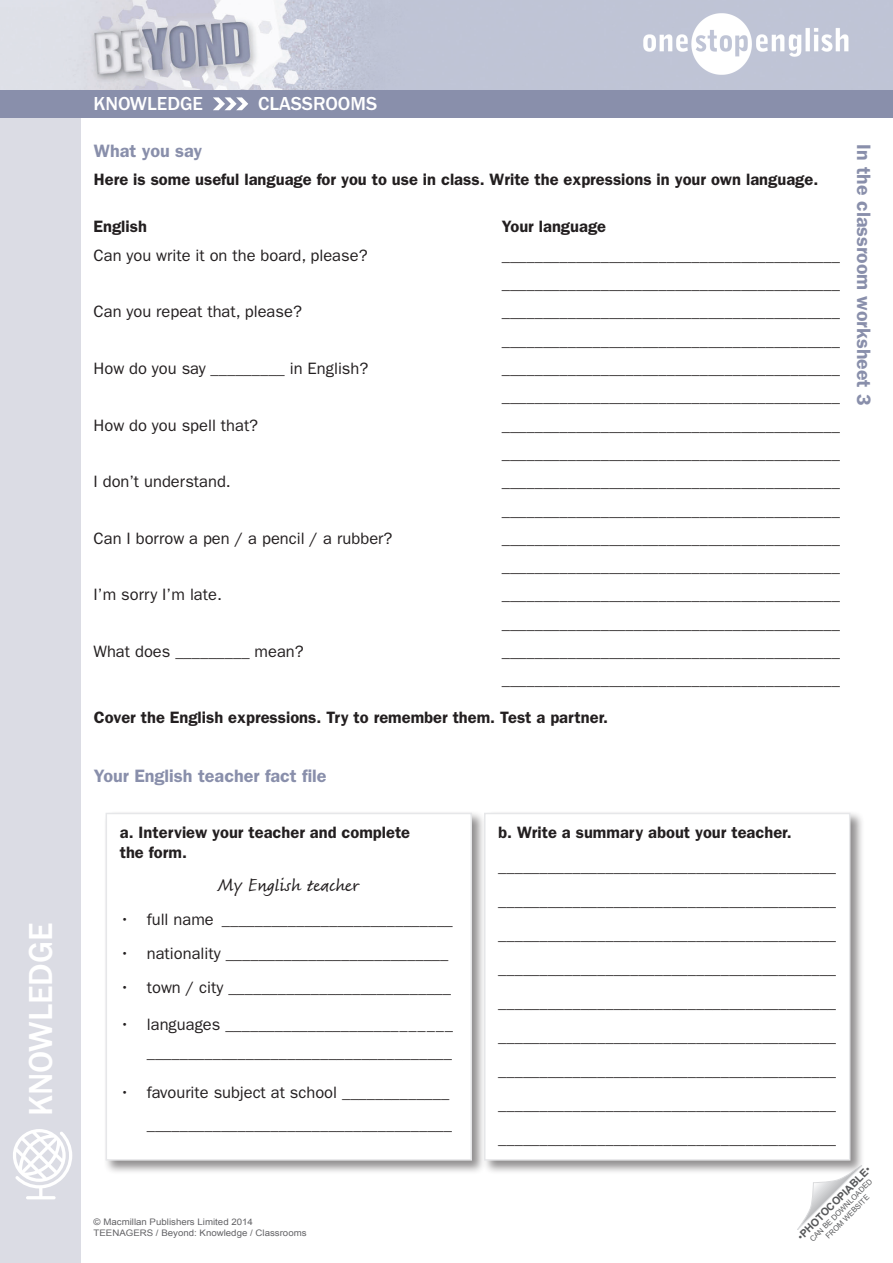
<style>
.page{position:relative;width:893px;height:1263px;background:#fff}
.page>*{position:absolute;margin:0;border:0;box-sizing:border-box;transform-origin:0 0}
.t1{font:500 34.5px "ITC Franklin Gothic Std";color:#fff}
.copy{font:600 19.5px "ITC Franklin Gothic Std";color:#898fab}
.t2{font:500 19.5px "ITC Franklin Gothic Std";color:#fff}
.copy-2{font:19.5px "Fineprint Std";color:#231f20}
.copy-3{font:600 18px "ITC Franklin Gothic Std";color:#898fab}
.copy-4{font:16.5px/28.5px "ITC Franklin Gothic Std";color:#231f20;text-align:right}
.copy-5{font:600 16.5px/19.8px "ITC Franklin Gothic Std";color:#231f20}
.t3{font:700 10.5px "Arial";color:#57585a}
.t4{font:9px/10.8px "Arial";color:#636366;scale:1.08 1}
.t5{font:7.5px/9px "Arial";color:#57585a;text-align:center}
.s1{font-weight:400}
</style>
<div class="page">
<div style="left:0;top:0;width:81px;height:1263px;background:#dbdce4"></div>
<div style="left:0;top:90px;width:893px;height:27px;background:#898fab"></div>
<svg style="left:213px;top:97px;width:35px;height:13px"></svg>
<svg style="left:797px;top:1175px;width:56px;height:55px"></svg>
<img style="left:81px;top:0;width:812px;height:90px">
<img style="left:642px;top:6px;width:208px;height:75px">
<svg style="left:13px;top:1129px;width:59px;height:70px"></svg>
<div style="left:103px;top:810px;width:383px;height:365px;background:#231f20;opacity:.5"></div>
<div style="left:106px;top:813px;width:365px;height:347px;background:#fff"></div>
<div style="left:106px;top:813px;width:366px;height:347px;border:2px solid #e6e7e9"></div>
<div style="left:482px;top:810px;width:383px;height:365px;background:#231f20;opacity:.5"></div>
<div style="left:485px;top:813px;width:365px;height:347px;background:#fff"></div>
<div style="left:484px;top:813px;width:366px;height:347px;border:2px solid #e6e7e9"></div>
<h1 class="t1" style="left:21px;top:1116px;width:195px;rotate:-90deg">KNOWLEDGE</h1>
<p class="t2" style="left:94px;top:93px;width:111px">KNOWLEDGE</p>
<p class="t2" style="left:258px;top:93px;width:121px">CLASSROOMS</p>
<p class="copy-3" style="left:94px;top:140px;width:110px">What you say</p>
<p class="copy-5" style="left:94px;top:170px;width:726px">Here is some useful language for you to use in class. Write the expressions in your own language.</p>
<p class="copy-5" style="left:94px;top:217px;width:55px">English</p>
<p class="copy-4" style="left:94px;top:241px;width:276px">Can you write it on the board, please?</p>
<p class="copy-4" style="left:94px;top:298px;width:210px">Can you repeat that, please?</p>
<p class="copy-4" style="left:94px;top:354px;width:276px">How do you say _________ in English?</p>
<p class="copy-4" style="left:94px;top:411px;width:166px">How do you spell that?</p>
<p class="copy-4" style="left:94px;top:467px;width:139px">I don’t understand.</p>
<p class="copy-4" style="left:94px;top:524px;width:300px">Can I borrow a pen / a pencil / a rubber?</p>
<p class="copy-4" style="left:94px;top:581px;width:130px">I’m sorry I’m late.</p>
<p class="copy-4" style="left:94px;top:637px;width:212px">What does _________ mean?</p>
<p class="copy-5" style="left:502px;top:217px;width:106px">Your language</p>
<p class="copy-4" style="left:502px;top:241px;width:340px">_________________________________________</p>
<p class="copy-4" style="left:502px;top:269px;width:340px">_________________________________________</p>
<p class="copy-4" style="left:502px;top:298px;width:340px">_________________________________________</p>
<p class="copy-4" style="left:502px;top:326px;width:340px">_________________________________________</p>
<p class="copy-4" style="left:502px;top:354px;width:340px">_________________________________________</p>
<p class="copy-4" style="left:502px;top:383px;width:340px">_________________________________________</p>
<p class="copy-4" style="left:502px;top:411px;width:340px">_________________________________________</p>
<p class="copy-4" style="left:502px;top:439px;width:340px">_________________________________________</p>
<p class="copy-4" style="left:502px;top:467px;width:340px">_________________________________________</p>
<p class="copy-4" style="left:502px;top:496px;width:340px">_________________________________________</p>
<p class="copy-4" style="left:502px;top:524px;width:340px">_________________________________________</p>
<p class="copy-4" style="left:502px;top:552px;width:340px">_________________________________________</p>
<p class="copy-4" style="left:502px;top:581px;width:340px">_________________________________________</p>
<p class="copy-4" style="left:502px;top:609px;width:340px">_________________________________________</p>
<p class="copy-4" style="left:502px;top:637px;width:340px">_________________________________________</p>
<p class="copy-4" style="left:502px;top:666px;width:340px">_________________________________________</p>
<p class="copy-5" style="left:94px;top:707px;width:516px">Cover the English expressions. Try to remember them. Test a partner.</p>
<p class="copy" style="left:875px;top:144px;width:262px;rotate:90deg">In the classroom worksheet 3</p>
<p class="copy-3" style="left:94px;top:765px;width:234px">Your English teacher fact file</p>
<p class="copy-5" style="left:120px;top:823px;width:292px">a. Interview your teacher and complete the form.</p>
<p class="copy-2" style="left:219px;top:873px;width:142px">My English teacher</p>
<p class="copy-4" style="left:120px;top:905px;width:335px">• full name ____________________________</p>
<p class="copy-4" style="left:120px;top:939px;width:330px">• nationality ___________________________</p>
<p class="copy-4" style="left:120px;top:973px;width:333px">• town / city ___________________________</p>
<p class="copy-4" style="left:120px;top:1010px;width:335px">• languages ___________________________ _____________________________________</p>
<p class="copy-4" style="left:120px;top:1077px;width:334px;line-height:31.5px">• favourite subject at school _____________ _____________________________________</p>
<p class="copy-5" style="left:498px;top:823px;width:295px">b. Write a summary about your teacher.</p>
<p class="copy-4" style="left:498px;top:852px;width:339px">_________________________________________</p>
<p class="copy-4" style="left:498px;top:886px;width:339px">_________________________________________</p>
<p class="copy-4" style="left:498px;top:920px;width:339px">_________________________________________</p>
<p class="copy-4" style="left:498px;top:954px;width:339px">_________________________________________</p>
<p class="copy-4" style="left:498px;top:988px;width:339px">_________________________________________</p>
<p class="copy-4" style="left:498px;top:1022px;width:339px">_________________________________________</p>
<p class="copy-4" style="left:498px;top:1057px;width:339px">_________________________________________</p>
<p class="copy-4" style="left:498px;top:1091px;width:339px">_________________________________________</p>
<p class="copy-4" style="left:498px;top:1125px;width:339px">_________________________________________</p>
<p class="t4" style="left:94px;top:1217px;width:199px">© Macmillan Publishers Limited 2014<br>TEENAGERS / Beyond: Knowledge / Classrooms</p>
<p class="t3" style="left:794px;top:1233px;width:100px;rotate:-45deg"><span class="s1">•</span>PHOTOCOPIABLE<span class="s1">•</span></p>
<p class="t5" style="left:808px;top:1237px;width:86px;rotate:-45deg">CAN BE DOWNLOADED<br>FROM WEBSITE</p>
</div>
